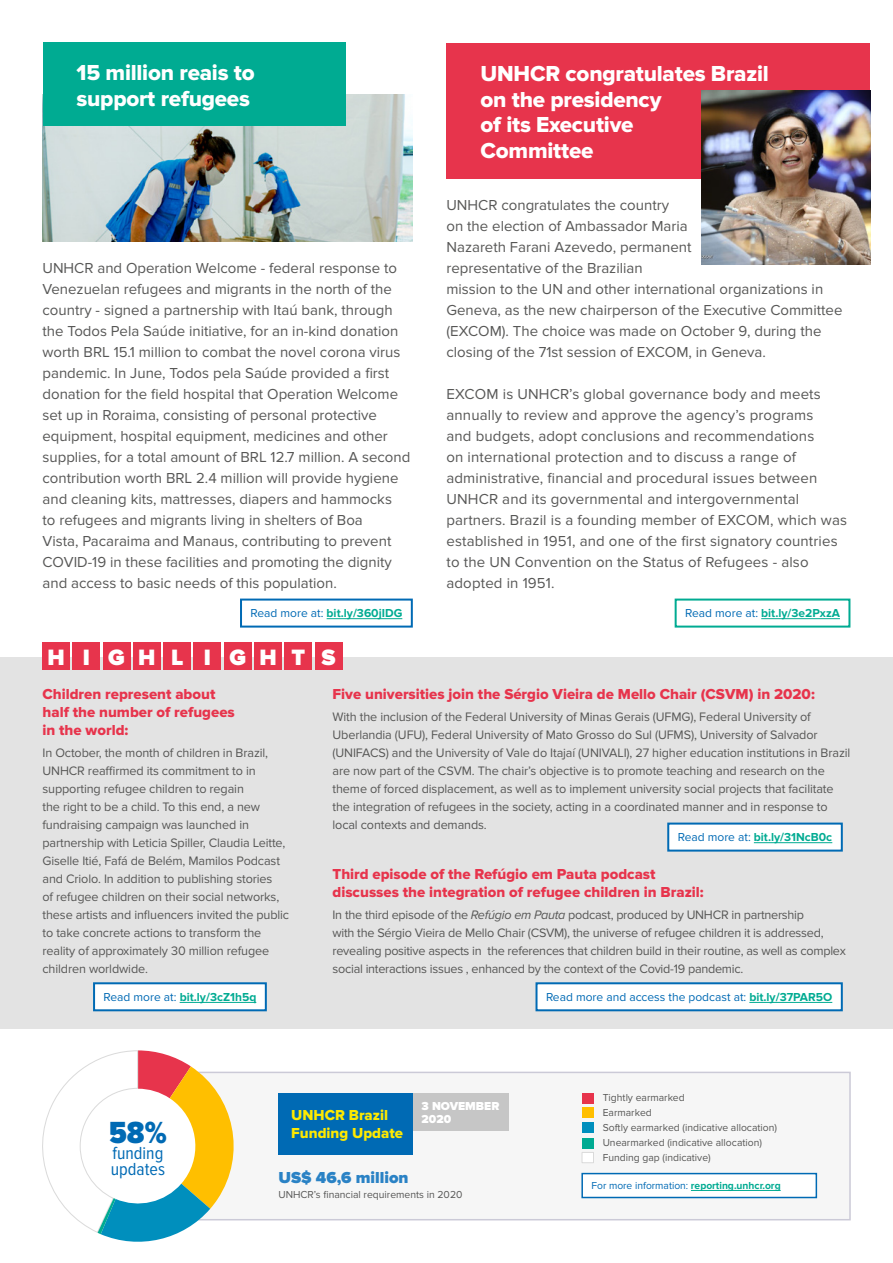
<style>
.page{position:relative;width:893px;height:1263px;background:#fff}
.page>*{position:absolute;margin:0;border:0;box-sizing:border-box;transform-origin:0 0}
.t1{font:900 31.65px "Proxima Nova Cond";color:#006ab4}
.t2{font:900 23.1px "Proxima Nova";letter-spacing:.69em;color:#fff}
.t3{font:22.5px/25.5px "Proxima Nova Extrabld";letter-spacing:-.01em;color:#fff}
.t4{font:18.15px/15.9px "Proxima Nova Cond";color:#006ab4}
.t5{font:900 16.5px "Proxima Nova";color:#2a82c5}
.t6{font:15px/21px "Proxima Nova";color:#575756}
.t7{font:15px/18px "Proxima Nova Extrabld";color:#e7344c}
.t8{font:15px/18px "Proxima Nova Extrabld";color:#ffea00}
.t9{font:12.75px/18px "Proxima Nova";letter-spacing:-.01em;color:#575756}
.t10{font:700 12px "Proxima Nova";color:#00ab92}
.t11{font:12px "Proxima Nova";color:#006ab4}
.t12{font:900 12px/13.5px "Proxima Nova";color:#fff}
.t13{font:10.5px/15px "Proxima Nova";color:#575756}
.t14{font:10.5px "Proxima Nova";color:#006ab4}
.s1{font-weight:400;color:#006ab4}
.s2{font-style:italic}
.s3{font-weight:700;color:#00ab92}
</style>
<div class="page">
<div style="left:0;top:657px;width:893px;height:372px;background:#e3e3e3"></div>
<div style="left:94px;top:983px;width:172px;height:27px;background:#fff"></div>
<hr style="left:180px;top:1002px;width:76px;height:1px;background:#00ab92">
<div style="left:93px;top:982px;width:174px;height:29px;border:2px solid #006ab4"></div>
<div style="left:536px;top:983px;width:306px;height:27px;background:#fff"></div>
<hr style="left:749px;top:1002px;width:83px;height:1px;background:#00ab92">
<div style="left:535px;top:982px;width:308px;height:29px;border:2px solid #006ab4"></div>
<div style="left:668px;top:823px;width:174px;height:27px;background:#fff"></div>
<hr style="left:754px;top:842px;width:78px;height:1px;background:#00ab92">
<div style="left:667px;top:822px;width:176px;height:29px;border:2px solid #006ab4"></div>
<hr style="left:761px;top:618px;width:79px;height:1px;background:#00ab92">
<div style="left:675px;top:599px;width:175px;height:29px;border:2px solid #00ab92"></div>
<hr style="left:327px;top:618px;width:75px;height:1px;background:#00ab92">
<div style="left:240px;top:599px;width:173px;height:29px;border:2px solid #006ab4"></div>
<img style="left:43px;top:95px;width:370px;height:147px">
<div style="left:43px;top:43px;width:302px;height:83px;background:#00ab92"></div>
<div style="left:446px;top:43px;width:424px;height:135px;background:#e7344c"></div>
<img style="left:702px;top:90px;width:168px;height:174px">
<div style="left:43px;top:643px;width:27px;height:27px;background:#e7344c"></div>
<div style="left:73px;top:643px;width:27px;height:27px;background:#e7344c"></div>
<div style="left:103px;top:643px;width:27px;height:27px;background:#e7344c"></div>
<div style="left:133px;top:643px;width:27px;height:27px;background:#e7344c"></div>
<div style="left:164px;top:643px;width:27px;height:27px;background:#e7344c"></div>
<div style="left:194px;top:643px;width:27px;height:27px;background:#e7344c"></div>
<div style="left:224px;top:643px;width:27px;height:27px;background:#e7344c"></div>
<div style="left:254px;top:643px;width:28px;height:27px;background:#e7344c"></div>
<div style="left:285px;top:643px;width:27px;height:27px;background:#e7344c"></div>
<div style="left:315px;top:643px;width:27px;height:27px;background:#e7344c"></div>
<div style="left:93px;top:1072px;width:758px;height:148px;background:#f6f6f6;border:2px solid #cbcad7"></div>
<div style="left:582px;top:1093px;width:11px;height:10px;background:#e7344c"></div>
<div style="left:582px;top:1107px;width:11px;height:10px;background:#ffbf00"></div>
<div style="left:582px;top:1123px;width:11px;height:10px;background:#008fbd"></div>
<div style="left:582px;top:1138px;width:11px;height:10px;background:#00ab92"></div>
<div style="left:582px;top:1152px;width:12px;height:11px;background:#fff;border:1px solid #dadada"></div>
<div style="left:582px;top:1173px;width:234px;height:24px;background:#fff"></div>
<hr style="left:691px;top:1190px;width:90px;height:1px;background:#00ab92">
<div style="left:581px;top:1173px;width:236px;height:25px;border:2px solid #006ab4"></div>
<div style="left:278px;top:1093px;width:135px;height:62px;background:#006ab4"></div>
<div style="left:413px;top:1093px;width:95px;height:38px;background:#c6c6c6"></div>
<svg style="left:42px;top:1050px;width:205px;height:192px"></svg>
<h3 class="t3" style="left:77px;top:61px;width:180px">15 million reais to support refugees</h3>
<h3 class="t3" style="left:480px;top:62px;width:290px">UNHCR congratulates Brazil on the presidency<br>of its Executive<br>Committee</h3>
<p class="t6" style="left:43px;top:258px;width:369px">UNHCR and Operation Welcome - federal response to Venezuelan refugees and migrants in the north of the country - signed a partnership with Itaú bank, through the Todos Pela Saúde initiative, for an in-kind donation worth BRL 15.1 million to combat the novel corona virus pandemic. In June, Todos pela Saúde provided a first donation for the field hospital that Operation Welcome set up in Roraima, consisting of personal protective equipment, hospital equipment, medicines and other supplies, for a total amount of BRL 12.7 million. A second contribution worth BRL 2.4 million will provide hygiene and cleaning kits, mattresses, diapers and hammocks<br>to refugees and migrants living in shelters of Boa<br>Vista, Pacaraima and Manaus, contributing to prevent COVID-19 in these facilities and promoting the dignity and access to basic needs of this population.</p>
<p class="t6" style="left:446px;top:195px;width:397px">UNHCR congratulates the country<br>on the election of Ambassador Maria<br>Nazareth Farani Azevedo, permanent<br>representative of the Brazilian<br>mission to the UN and other international organizations in Geneva, as the new chairperson of the Executive Committee (EXCOM). The choice was made on October 9, during the closing of the 71st session of EXCOM, in Geneva.</p>
<p class="t6" style="left:446px;top:384px;width:402px">EXCOM is UNHCR’s global governance body and meets annually to review and approve the agency’s programs<br>and budgets, adopt conclusions and recommendations<br>on international protection and to discuss a range of administrative, financial and procedural issues between UNHCR and its governmental and intergovernmental partners. Brazil is a founding member of EXCOM, which was established in 1951, and one of the first signatory countries to the UN Convention on the Status of Refugees - also adopted in 1951.</p>
<p class="t10" style="left:251px;top:606px;width:153px"><span class="s1">Read more at:</span> bit.ly/360jIDG</p>
<p class="t10" style="left:685px;top:606px;width:156px"><span class="s1">Read more at:</span> bit.ly/3e2PxzA</p>
<h2 class="t2" style="left:47px;top:643px;width:290px">HIGHL IGHTS</h2>
<p class="t7" style="left:43px;top:685px;width:194px">Children represent about half the number of refugees in the world:</p>
<p class="t9" style="left:43px;top:744px;width:248px">In October, the month of children in Brazil, UNHCR reaffirmed its commitment to in supporting refugee children to regain<br>the right to be a child. To this end, a new fundraising campaign was launched in partnership with Leticia Spiller, Claudia Leitte, Giselle Itié, Fafá de Belém, Mamilos Podcast and Criolo. In addition to publishing stories<br>of refugee children on their social networks, these artists and influencers invited the public to take concrete actions to transform the reality of approximately 30 million refugee children worldwide.</p>
<p class="t7" style="left:333px;top:685px;width:484px">Five universities join the Sérgio Vieira de Mello Chair (CSVM) in 2020:</p>
<p class="t9" style="left:333px;top:708px;width:519px">With the inclusion of the Federal University of Minas Gerais (UFMG), Federal University of Uberlandia (UFU), Federal University of Mato Grosso do Sul (UFMS), University of Salvador (UNIFACS) and the University of Vale do Itajaí (UNIVALI), 27 higher education institutions in Brazil are now part of the CSVM. The chair’s objective is to promote teaching and research on the theme of forced displacement, as well as to implement university social projects that facilitate the integration of refugees in the society, acting in a coordinated manner and in response to local contexts and demands.</p>
<p class="t10" style="left:678px;top:830px;width:156px"><span class="s1">Read more at:</span> bit.ly/31NcB0c</p>
<p class="t7" style="left:333px;top:865px;width:373px">Third episode of the Refúgio em Pauta podcast discusses the integration of refugee children in Brazil:</p>
<p class="t9" style="left:333px;top:906px;width:515px">In the third episode of the <span class="s2">Refúgio em Pauta</span> podcast, produced by UNHCR in partnership<br>with the Sérgio Vieira de Mello Chair (CSVM), the universe of refugee children it is addressed, revealing positive aspects in the references that children build in their routine, as well as complex social interactions issues , enhanced by the context of the Covid-19 pandemic.</p>
<p class="t10" style="left:104px;top:990px;width:154px"><span class="s1">Read more at:</span> bit.ly/3cZ1h5q</p>
<p class="t11" style="left:546px;top:990px;width:288px">Read more and access the podcast at: <span class="s3">bit.ly/37PAR5O</span></p>
<h1 class="t1" style="left:109px;top:1115px;width:59px">58%</h1>
<p class="t4" style="left:111px;top:1146px;width:56px">funding updates</p>
<p class="t8" style="left:291px;top:1106px;width:113px">UNHCR Brazil<br>Funding Update</p>
<p class="t12" style="left:422px;top:1099px;width:79px">3 NOVEMBER<br>2020</p>
<p class="t5" style="left:278px;top:1168px;width:132px">US$ 46,6 million</p>
<p class="t13" style="left:278px;top:1187px;width:185px">UNHCR’s financial requirements in 2020</p>
<p class="t13" style="left:603px;top:1090px;width:176px">Tightly earmarked<br>Earmarked<br>Softly earmarked (indicative allocation)<br>Unearmarked (indicative allocation)<br>Funding gap (indicative)</p>
<p class="t14" style="left:591px;top:1179px;width:191px">For more information: <span class="s3">reporting.unhcr.org</span></p>
</div>
